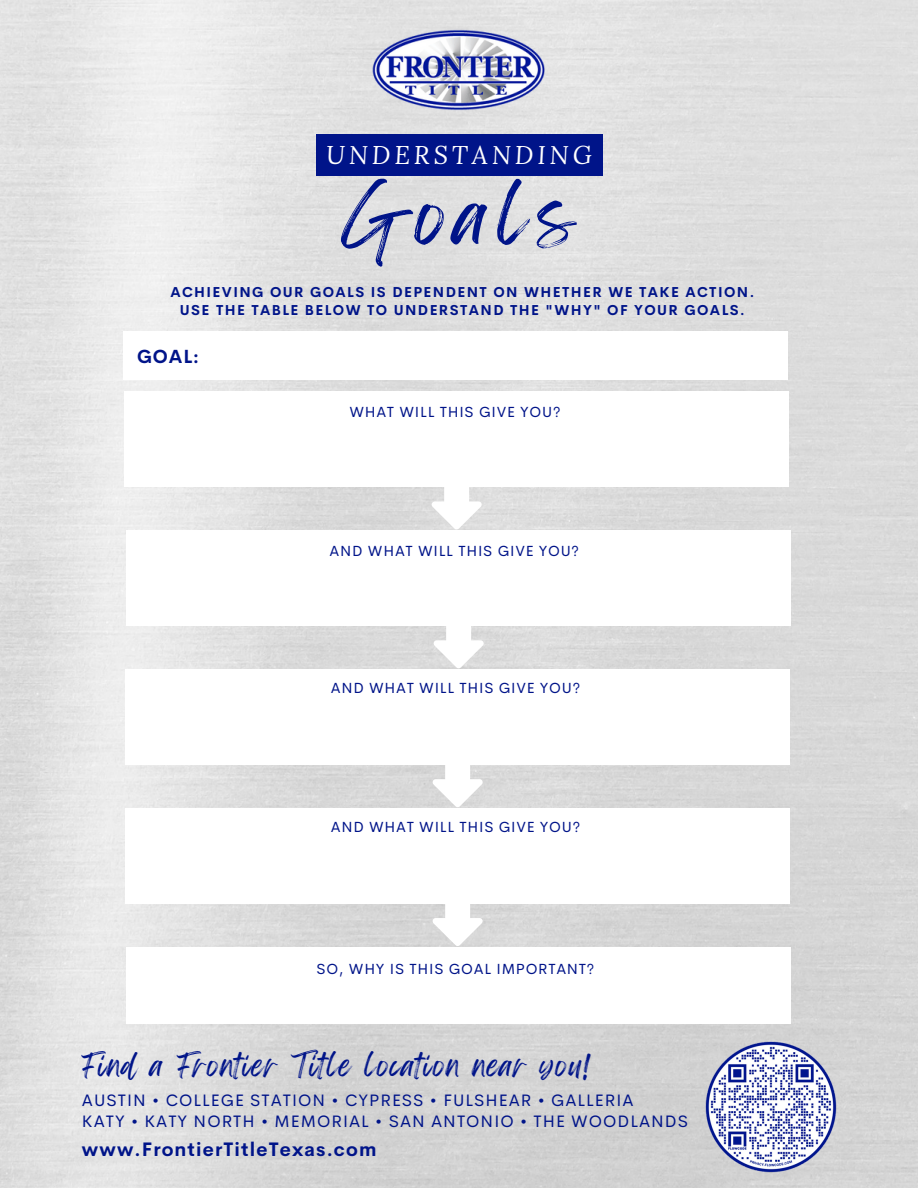
<style>
.page{position:relative;width:918px;height:1188px;background:#fff}
.page>*{position:absolute;margin:0;border:0;box-sizing:border-box;transform-origin:0 0}
.t1{font:69.15px "Feeling Passionate";letter-spacing:.15em;color:#001489}
.t2{font:26.55px "Feeling Passionate";letter-spacing:.06em;color:#001489}
.t3{font:italic 25.35px "Lora";letter-spacing:.15em;color:#fff}
.t4{font:700 19.2px "Cerebri Sans";letter-spacing:.06em;color:#001489}
.t5{font:700 18.6px "Cerebri Sans";color:#001489}
.t6{font:16.65px "Cerebri Sans";letter-spacing:.06em;color:#001489}
.t7{font:14.7px "Cerebri Sans";letter-spacing:.05em;color:#001489}
.t8{font:700 14.1px "Cerebri Sans";letter-spacing:.1em;color:#001489}
</style>
<div class="page">
<img style="left:0;top:0;width:918px;height:1188px">
<div style="left:124px;top:391px;width:665px;height:96px;background:#fff"></div>
<div style="left:123px;top:331px;width:665px;height:48px;background:#fff"></div>
<div style="left:125px;top:669px;width:665px;height:96px;background:#fff"></div>
<div style="left:126px;top:530px;width:665px;height:96px;background:#fff"></div>
<div style="left:125px;top:808px;width:665px;height:96px;background:#fff"></div>
<div style="left:126px;top:947px;width:665px;height:77px;background:#fff"></div>
<svg style="left:432px;top:487px;width:50px;height:42px"></svg>
<svg style="left:433px;top:765px;width:50px;height:42px"></svg>
<svg style="left:434px;top:626px;width:50px;height:42px"></svg>
<svg style="left:433px;top:904px;width:50px;height:42px"></svg>
<div style="left:316px;top:134px;width:286px;height:42px;background:#001489"></div>
<img style="left:365px;top:24px;width:188px;height:92px">
<img style="left:704px;top:1039px;width:135px;height:135px">
<p class="t3" style="left:326px;top:138px;width:267px">UNDERSTANDING</p>
<p class="t1" style="left:341px;top:160px;width:236px">Goals</p>
<p class="t8" style="left:170px;top:283px;width:585px">ACHIEVING OUR GOALS IS DEPENDENT ON WHETHER WE TAKE ACTION.</p>
<p class="t8" style="left:180px;top:301px;width:566px">USE THE TABLE BELOW TO UNDERSTAND THE "WHY" OF YOUR GOALS.</p>
<p class="t5" style="left:137px;top:345px;width:64px">GOAL:</p>
<p class="t7" style="left:349px;top:403px;width:213px">WHAT WILL THIS GIVE YOU?</p>
<p class="t7" style="left:330px;top:541px;width:251px">AND WHAT WILL THIS GIVE YOU?</p>
<p class="t7" style="left:331px;top:678px;width:251px">AND WHAT WILL THIS GIVE YOU?</p>
<p class="t7" style="left:331px;top:817px;width:251px">AND WHAT WILL THIS GIVE YOU?</p>
<p class="t7" style="left:317px;top:959px;width:279px">SO, WHY IS THIS GOAL IMPORTANT?</p>
<p class="t2" style="left:82px;top:1044px;width:510px">Find a Frontier Title location near you!</p>
<p class="t6" style="left:82px;top:1089px;width:553px">AUSTIN • COLLEGE STATION • CYPRESS • FULSHEAR • GALLERIA</p>
<p class="t6" style="left:82px;top:1111px;width:608px">KATY • KATY NORTH • MEMORIAL • SAN ANTONIO • THE WOODLANDS</p>
<p class="t4" style="left:82px;top:1137px;width:296px">www.FrontierTitleTexas.com</p>
</div>
